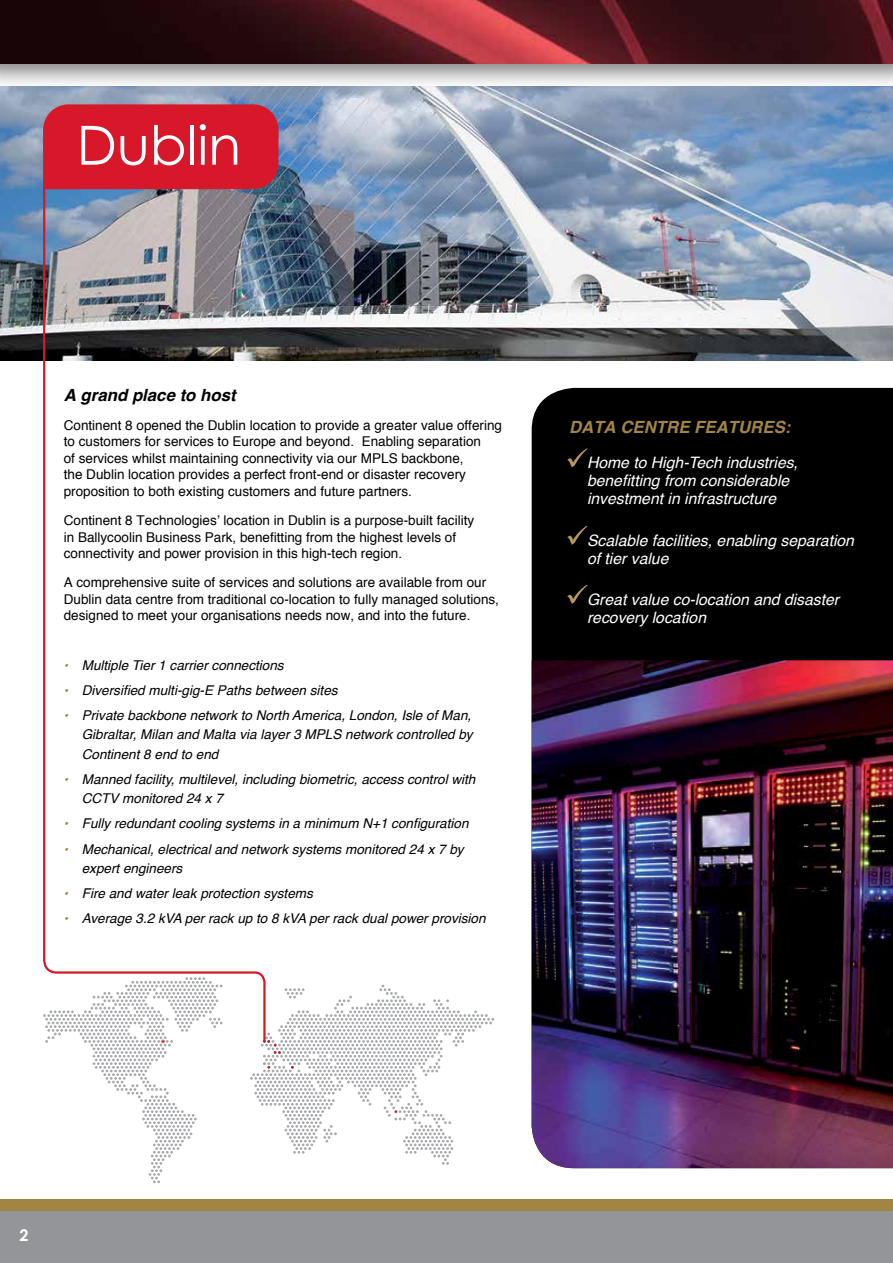
<style>
.page{position:relative;width:893px;height:1263px;background:#fff}
.page>*{position:absolute;margin:0;border:0;box-sizing:border-box;transform-origin:0 0}
.t1{font:54px "Century Gothic";color:#fff}
.t2{font:italic 700 16.8px "Helvetica";color:#a28444}
.t3{font:italic 700 16.8px "Helvetica";color:#000}
.t4{font:700 16.2px "Century Gothic";color:#fff}
.t5{font:italic 15.75px/18px "Helvetica";color:#fff}
.t6{font:13.5px/16.5px "Helvetica";color:#000}
.t7{font:italic 13.5px/19.5px "Helvetica";color:#000}
.s1{font-size:12.75px;color:#a28444}
</style>
<div class="page">
<div style="left:532px;top:388px;width:361px;height:272px;background:#000"></div>
<img style="left:532px;top:660px;width:361px;height:508px">
<div style="left:0;top:1199px;width:893px;height:13px;background:#a28444"></div>
<div style="left:0;top:1212px;width:893px;height:51px;background:#939598"></div>
<img style="left:0;top:91px;width:893px;height:269px">
<div style="left:0;top:0;width:893px;height:91px;background:#000;opacity:.5"></div>
<img style="left:0;top:0;width:893px;height:64px">
<div style="left:43px;top:104px;width:236px;height:85px;background:#d7182a"></div>
<svg style="left:90px;top:1044px;width:107px;height:139px"></svg>
<svg style="left:250px;top:985px;width:244px;height:180px"></svg>
<svg style="left:42px;top:186px;width:225px;height:858px"></svg>
<svg style="left:567px;top:448px;width:21px;height:19px"></svg>
<svg style="left:567px;top:526px;width:21px;height:19px"></svg>
<svg style="left:567px;top:585px;width:21px;height:19px"></svg>
<h1 class="t1" style="left:77px;top:112px;width:166px">Dublin</h1>
<p class="t3" style="left:64px;top:381px;width:173px">A grand place to host</p>
<p class="t6" style="left:64px;top:417px;width:440px">Continent 8 opened the Dublin location to provide a greater value offering to customers for services to Europe and beyond. Enabling separation<br>of services whilst maintaining connectivity via our MPLS backbone,<br>the Dublin location provides a perfect front-end or disaster recovery proposition to both existing customers and future partners.</p>
<p class="t6" style="left:64px;top:512px;width:412px">Continent 8 Technologies’ location in Dublin is a purpose-built facility in Ballycoolin Business Park, benefitting from the highest levels of connectivity and power provision in this high-tech region.</p>
<p class="t6" style="left:64px;top:575px;width:437px">A comprehensive suite of services and solutions are available from our<br>Dublin data centre from traditional co-location to fully managed solutions, designed to meet your organisations needs now, and into the future.</p>
<p class="t7" style="left:64px;top:656px;width:221px"><span class="s1">•</span> Multiple Tier 1 carrier connections</p>
<p class="t7" style="left:64px;top:681px;width:275px"><span class="s1">•</span> Diversified multi-gig-E Paths between sites</p>
<p class="t7" style="left:82px;top:706px;width:392px;text-align:justify;text-indent:-18px"><span class="s1">•</span> Private backbone network to North America, London, Isle of Man, Gibraltar, Milan and Malta via layer 3 MPLS network controlled by Continent 8 end to end</p>
<p class="t7" style="left:82px;top:770px;width:395px;text-indent:-18px"><span class="s1">•</span> Manned facility, multilevel, including biometric, access control with<br>CCTV monitored 24 x 7</p>
<p class="t7" style="left:64px;top:814px;width:406px"><span class="s1">•</span> Fully redundant cooling systems in a minimum N+1 configuration</p>
<p class="t7" style="left:82px;top:839px;width:383px;text-indent:-18px"><span class="s1">•</span> Mechanical, electrical and network systems monitored 24 x 7 by expert engineers</p>
<p class="t7" style="left:64px;top:884px;width:251px"><span class="s1">•</span> Fire and water leak protection systems</p>
<p class="t7" style="left:64px;top:909px;width:423px"><span class="s1">•</span> Average 3.2 kVA per rack up to 8 kVA per rack dual power provision</p>
<p class="t2" style="left:569px;top:413px;width:223px">DATA CENTRE FEATURES:</p>
<p class="t5" style="left:569px;top:454px;width:230px;text-align:center"><span class="s1">•</span> Home to High-Tech industries, benefitting from considerable investment in infrastructure</p>
<p class="t5" style="left:587px;top:531px;width:268px;text-indent:-18px"><span class="s1">•</span> Scalable facilities, enabling separation of tier value</p>
<p class="t5" style="left:587px;top:591px;width:254px;text-indent:-18px"><span class="s1">•</span> Great value co-location and disaster recovery location</p>
<p class="t4" style="left:19px;top:1225px;width:11px">2</p>
</div>
